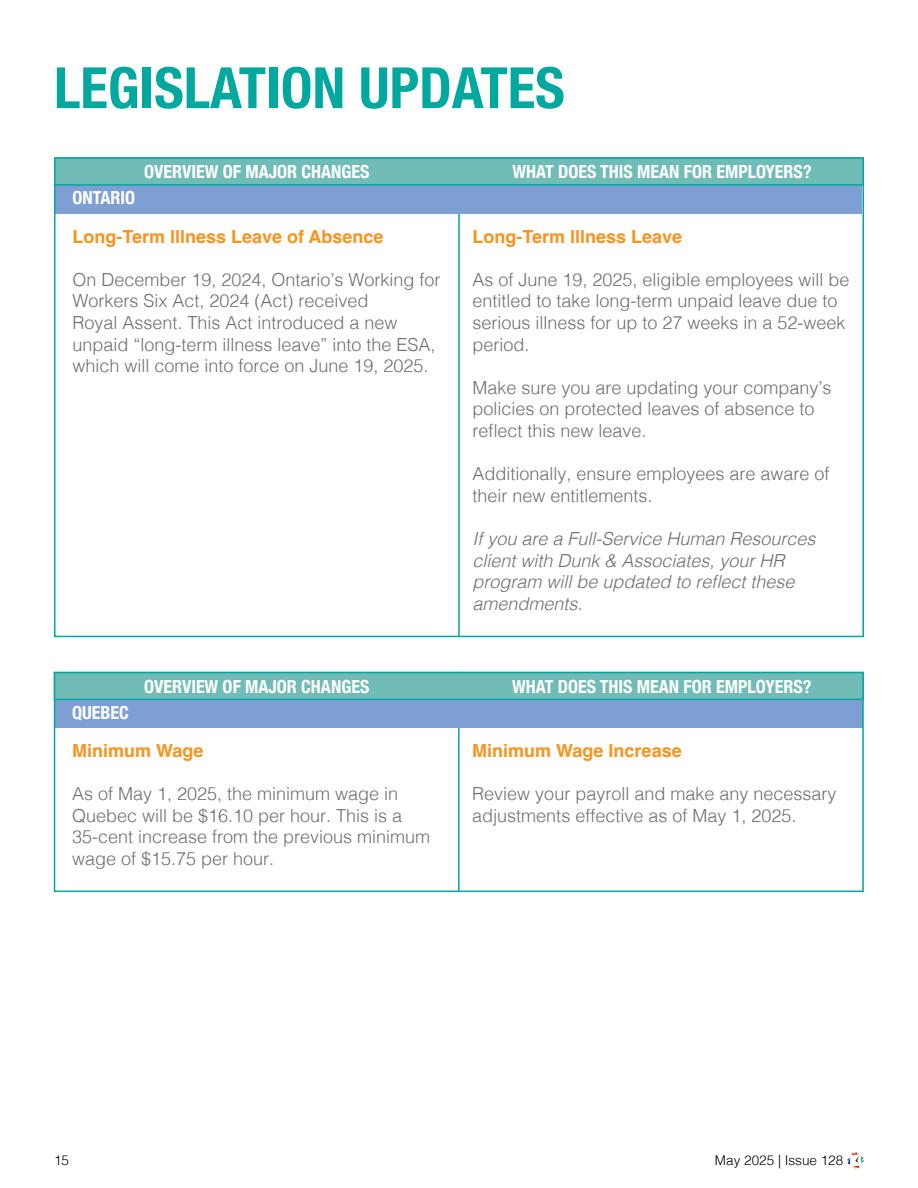
<style>
.page{position:relative;width:918px;height:1188px;background:#fff}
.page>*{position:absolute;margin:0;border:0;box-sizing:border-box;transform-origin:0 0}
.t1{font:700 condensed 57px "Helvetica Neue";color:#00a89e}
.t2{font:300 18px/21.6px "Helvetica";color:#6d6e71}
.t3{font:700 condensed 18px "Helvetica Neue";color:#fff}
.t4{font:italic 300 18px/21.6px "Helvetica";color:#6d6e71}
.t5{font:700 18px "Helvetica";color:#f7941e}
.t6{font:300 13.5px "Helvetica";color:#000}
</style>
<div class="page">
<svg style="left:847px;top:1152px;width:17px;height:17px"></svg>
<hr style="left:458px;top:157px;width:2px;height:480px;background:#00a89e">
<div style="left:56px;top:184px;width:806px;height:30px;background:#7d9fd3"></div>
<div style="left:54px;top:157px;width:810px;height:29px;background:#71bcb6;border:2px solid #00a89e"></div>
<hr style="left:458px;top:672px;width:2px;height:220px;background:#00a89e">
<div style="left:55px;top:699px;width:807px;height:29px;background:#7d9fd3"></div>
<div style="left:54px;top:672px;width:810px;height:220px;border:2px solid #00a89e"></div>
<div style="left:54px;top:672px;width:810px;height:28px;background:#71bcb6;border:2px solid #00a89e"></div>
<h1 class="t1" style="left:54px;top:41px;width:512px">LEGISLATION UPDATES</h1>
<p class="t3" style="left:72px;top:183px;width:64px">ONTARIO</p>
<p class="t3" style="left:144px;top:157px;width:227px">OVERVIEW OF MAJOR CHANGES</p>
<p class="t3" style="left:512px;top:157px;width:301px">WHAT DOES THIS MEAN FOR EMPLOYERS?</p>
<p class="t5" style="left:72px;top:225px;width:313px">Long-Term Illness Leave of Absence</p>
<p class="t2" style="left:72px;top:267px;width:370px">On December 19, 2024, Ontario’s Working for Workers Six Act, 2024 (Act) received<br>Royal Assent. This Act introduced a new unpaid “long-term illness leave” into the ESA, which will come into force on June 19, 2025.</p>
<p class="t5" style="left:473px;top:225px;width:211px">Long-Term Illness Leave</p>
<p class="t2" style="left:473px;top:267px;width:379px">As of June 19, 2025, eligible employees will be entitled to take long-term unpaid leave due to serious illness for up to 27 weeks in a 52-week period.</p>
<p class="t2" style="left:473px;top:375px;width:361px">Make sure you are updating your company’s policies on protected leaves of absence to reflect this new leave.</p>
<p class="t2" style="left:473px;top:462px;width:359px">Additionally, ensure employees are aware of their new entitlements.</p>
<p class="t4" style="left:473px;top:527px;width:345px">If you are a Full-Service Human Resources client with Dunk &amp; Associates, your HR program will be updated to reflect these amendments.</p>
<p class="t3" style="left:72px;top:697px;width:58px">QUEBEC</p>
<p class="t3" style="left:144px;top:672px;width:227px">OVERVIEW OF MAJOR CHANGES</p>
<p class="t3" style="left:512px;top:672px;width:301px">WHAT DOES THIS MEAN FOR EMPLOYERS?</p>
<p class="t5" style="left:72px;top:740px;width:133px">Minimum Wage</p>
<p class="t2" style="left:72px;top:782px;width:360px">As of May 1, 2025, the minimum wage in Quebec will be $16.10 per hour. This is a 35-cent increase from the previous minimum wage of $15.75 per hour.</p>
<p class="t5" style="left:472px;top:740px;width:211px">Minimum Wage Increase</p>
<p class="t2" style="left:472px;top:782px;width:366px">Review your payroll and make any necessary adjustments effective as of May 1, 2025.</p>
<p class="t6" style="left:54px;top:1148px;width:17px">15</p>
<p class="t6" style="left:715px;top:1148px;width:130px">May 2025 | Issue 128</p>
</div>
